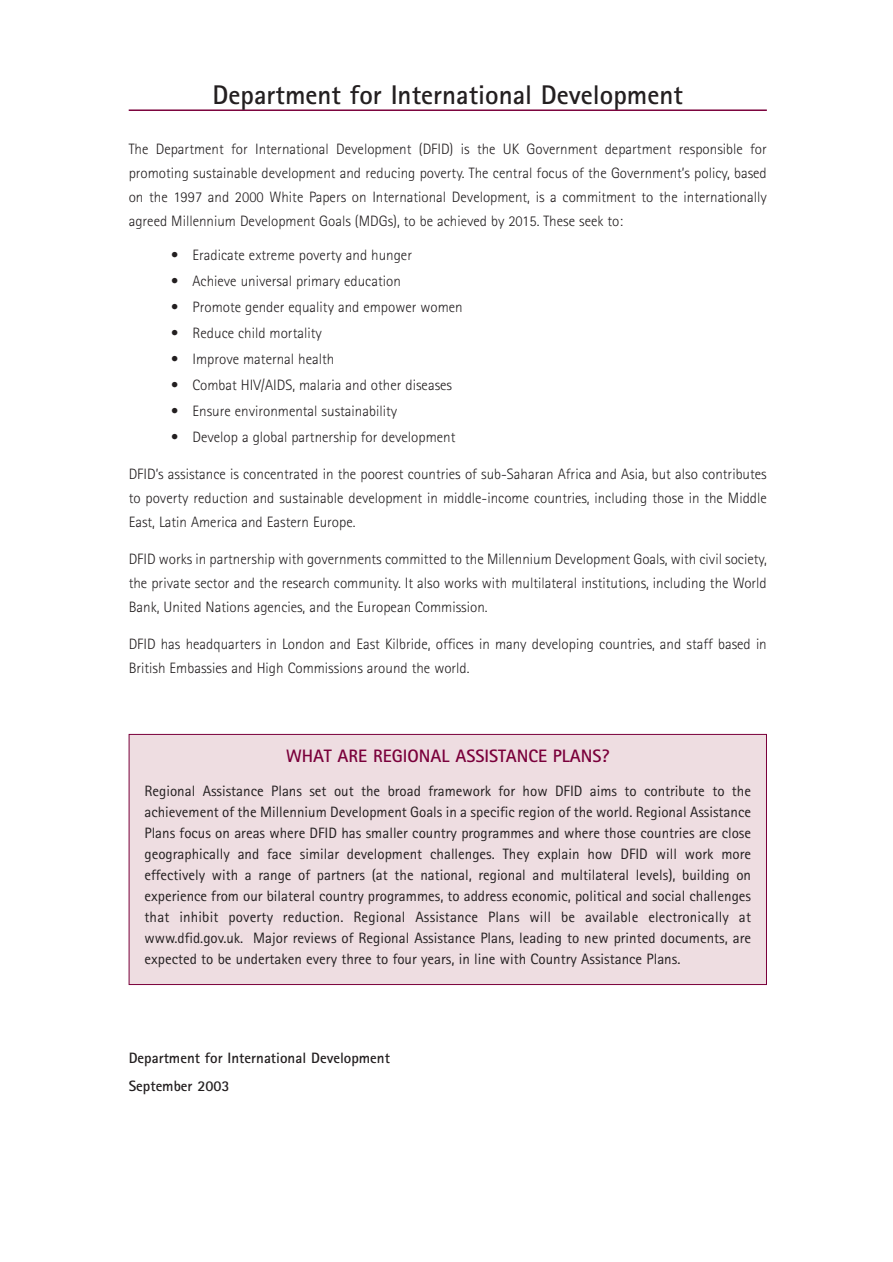
<style>
.page{position:relative;width:893px;height:1262px;background:#fff}
.page>*{position:absolute;margin:0;border:0;box-sizing:border-box;transform-origin:0 0}
.t1{font:700 27px "Rotis Sans Serif";color:#231f20}
.t2{font:700 18px "Rotis Sans Serif";color:#7a003b}
.t3{font:300 15px/24px "Rotis Sans Serif";color:#231f20;text-align:justify}
.t4{font:15px/21px "Rotis Sans Serif";color:#231f20;text-align:justify}
.t5{font:700 15px/28.2px "Rotis Sans Serif";color:#231f20}
</style>
<div class="page">
<hr style="left:129px;top:109px;width:637px;height:2px;background:#7a003b">
<div style="left:129px;top:734px;width:637px;height:250px;background:#eedde1"></div>
<div style="left:129px;top:734px;width:637px;height:251px;border:1px solid #7a003b"></div>
<h1 class="t1" style="left:212px;top:85px;width:472px">Department for International Development</h1>
<p class="t3" style="left:129px;top:138px;width:639px">The Department for International Development (DFID) is the UK Government department responsible for promoting sustainable development and reducing poverty. The central focus of the Government’s policy, based on the 1997 and 2000 White Papers on International Development, is a commitment to the internationally agreed Millennium Development Goals (MDGs), to be achieved by 2015. These seek to:</p>
<p class="t3" style="left:171px;top:245px;width:242px">• Eradicate extreme poverty and hunger</p>
<p class="t3" style="left:171px;top:271px;width:231px">• Achieve universal primary education</p>
<p class="t3" style="left:171px;top:297px;width:293px">• Promote gender equality and empower women</p>
<p class="t3" style="left:171px;top:323px;width:152px">• Reduce child mortality</p>
<p class="t3" style="left:171px;top:349px;width:165px">• Improve maternal health</p>
<p class="t3" style="left:171px;top:375px;width:282px">• Combat HIV/AIDS, malaria and other diseases</p>
<p class="t3" style="left:171px;top:401px;width:227px">• Ensure environmental sustainability</p>
<p class="t3" style="left:171px;top:427px;width:286px">• Develop a global partnership for development</p>
<p class="t3" style="left:129px;top:463px;width:639px">DFID’s assistance is concentrated in the poorest countries of sub-Saharan Africa and Asia, but also contributes to poverty reduction and sustainable development in middle-income countries, including those in the Middle East, Latin America and Eastern Europe.</p>
<p class="t3" style="left:129px;top:548px;width:639px">DFID works in partnership with governments committed to the Millennium Development Goals, with civil society, the private sector and the research community. It also works with multilateral institutions, including the World Bank, United Nations agencies, and the European Commission.</p>
<p class="t3" style="left:129px;top:633px;width:639px">DFID has headquarters in London and East Kilbride, offices in many developing countries, and staff based in<br>British Embassies and High Commissions around the world.</p>
<p class="t2" style="left:286px;top:750px;width:325px">WHAT ARE REGIONAL ASSISTANCE PLANS?</p>
<p class="t4" style="left:144px;top:782px;width:608px">Regional Assistance Plans set out the broad framework for how DFID aims to contribute to the achievement of the Millennium Development Goals in a specific region of the world. Regional Assistance Plans focus on areas where DFID has smaller country programmes and where those countries are close geographically and face similar development challenges. They explain how DFID will work more effectively with a range of partners (at the national, regional and multilateral levels), building on experience from our bilateral country programmes, to address economic, political and social challenges that inhibit poverty reduction. Regional Assistance Plans will be available electronically at www.dfid.gov.uk. Major reviews of Regional Assistance Plans, leading to new printed documents, are expected to be undertaken every three to four years, in line with Country Assistance Plans.</p>
<p class="t5" style="left:129px;top:1045px;width:263px">Department for International Development<br>September 2003</p>
</div>
